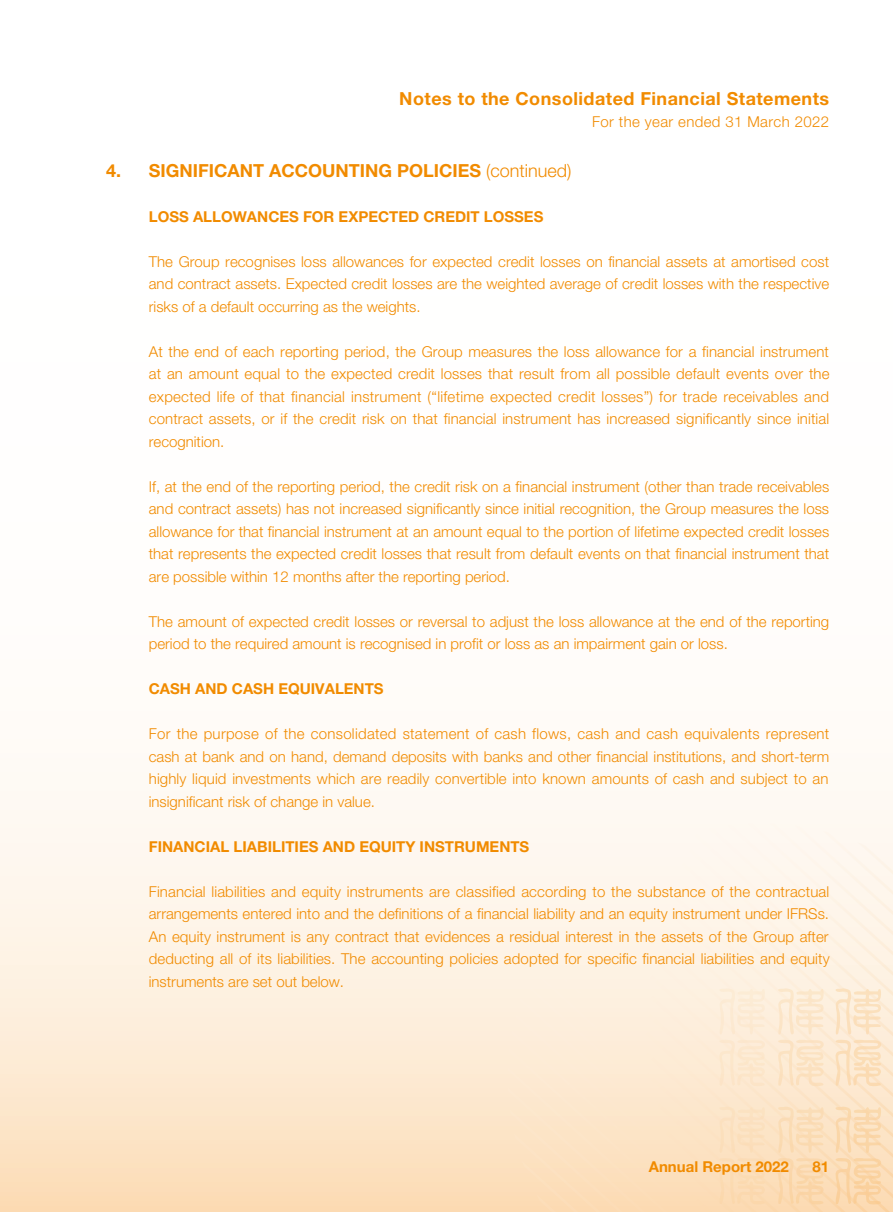
<style>
.page{position:relative;width:893px;height:1212px;background:#fff}
.page>*{position:absolute;margin:0;border:0;box-sizing:border-box;transform-origin:0 0}
.t1{font:700 18px "Helvetica Neue LT Std";color:#f18b00}
.t2{font:700 18px "Helvetica Neue LT Std";letter-spacing:.025em;color:#f18b00}
.t3{font:300 15px/22.5px "Helvetica Neue LT Std";color:#f18b00;text-align:justify}
.t4{font:700 15px "Helvetica Neue LT Std";color:#f18b00}
.t5{font:300 15px "Helvetica Neue LT Std";letter-spacing:.025em;color:#f18b00}
.s1{font-weight:300}
</style>
<div class="page">
<svg style="left:0;top:772px;width:893px;height:440px"></svg>
<svg style="left:508px;top:823px;width:385px;height:389px"></svg>
<svg style="left:485px;top:1022px;width:361px;height:190px;background:#fce8d1"></svg>
<svg style="left:485px;top:1033px;width:351px;height:179px;background:#fce3c6"></svg>
<p class="t2" style="left:399px;top:88px;width:431px">Notes to the Consolidated Financial Statements</p>
<p class="t5" style="left:592px;top:113px;width:239px">For the year ended 31 March 2022</p>
<p class="t1" style="left:106px;top:159px;width:467px">4. SIGNIFICANT ACCOUNTING POLICIES <span class="s1">(continued)</span></p>
<p class="t4" style="left:149px;top:207px;width:396px">LOSS ALLOWANCES FOR EXPECTED CREDIT LOSSES</p>
<p class="t3" style="left:149px;top:250px;width:682px">The Group recognises loss allowances for expected credit losses on financial assets at amortised cost and contract assets. Expected credit losses are the weighted average of credit losses with the respective risks of a default occurring as the weights.</p>
<p class="t3" style="left:149px;top:340px;width:682px">At the end of each reporting period, the Group measures the loss allowance for a financial instrument at an amount equal to the expected credit losses that result from all possible default events over the expected life of that financial instrument (“lifetime expected credit losses”) for trade receivables and contract assets, or if the credit risk on that financial instrument has increased significantly since initial recognition.</p>
<p class="t3" style="left:149px;top:475px;width:682px">If, at the end of the reporting period, the credit risk on a financial instrument (other than trade receivables and contract assets) has not increased significantly since initial recognition, the Group measures the loss allowance for that financial instrument at an amount equal to the portion of lifetime expected credit losses that represents the expected credit losses that result from default events on that financial instrument that are possible within 12 months after the reporting period.</p>
<p class="t3" style="left:149px;top:610px;width:682px">The amount of expected credit losses or reversal to adjust the loss allowance at the end of the reporting period to the required amount is recognised in profit or loss as an impairment gain or loss.</p>
<p class="t4" style="left:149px;top:679px;width:236px">CASH AND CASH EQUIVALENTS</p>
<p class="t3" style="left:149px;top:722px;width:682px">For the purpose of the consolidated statement of cash flows, cash and cash equivalents represent cash at bank and on hand, demand deposits with banks and other financial institutions, and short-term highly liquid investments which are readily convertible into known amounts of cash and subject to an insignificant risk of change in value.</p>
<p class="t4" style="left:149px;top:837px;width:382px">FINANCIAL LIABILITIES AND EQUITY INSTRUMENTS</p>
<p class="t3" style="left:149px;top:880px;width:682px">Financial liabilities and equity instruments are classified according to the substance of the contractual arrangements entered into and the definitions of a financial liability and an equity instrument under IFRSs.<br>An equity instrument is any contract that evidences a residual interest in the assets of the Group after deducting all of its liabilities. The accounting policies adopted for specific financial liabilities and equity instruments are set out below.</p>
<p class="t4" style="left:649px;top:1157px;width:142px">Annual Report 2022</p>
<p class="t4" style="left:812px;top:1157px;width:18px">81</p>
</div>
